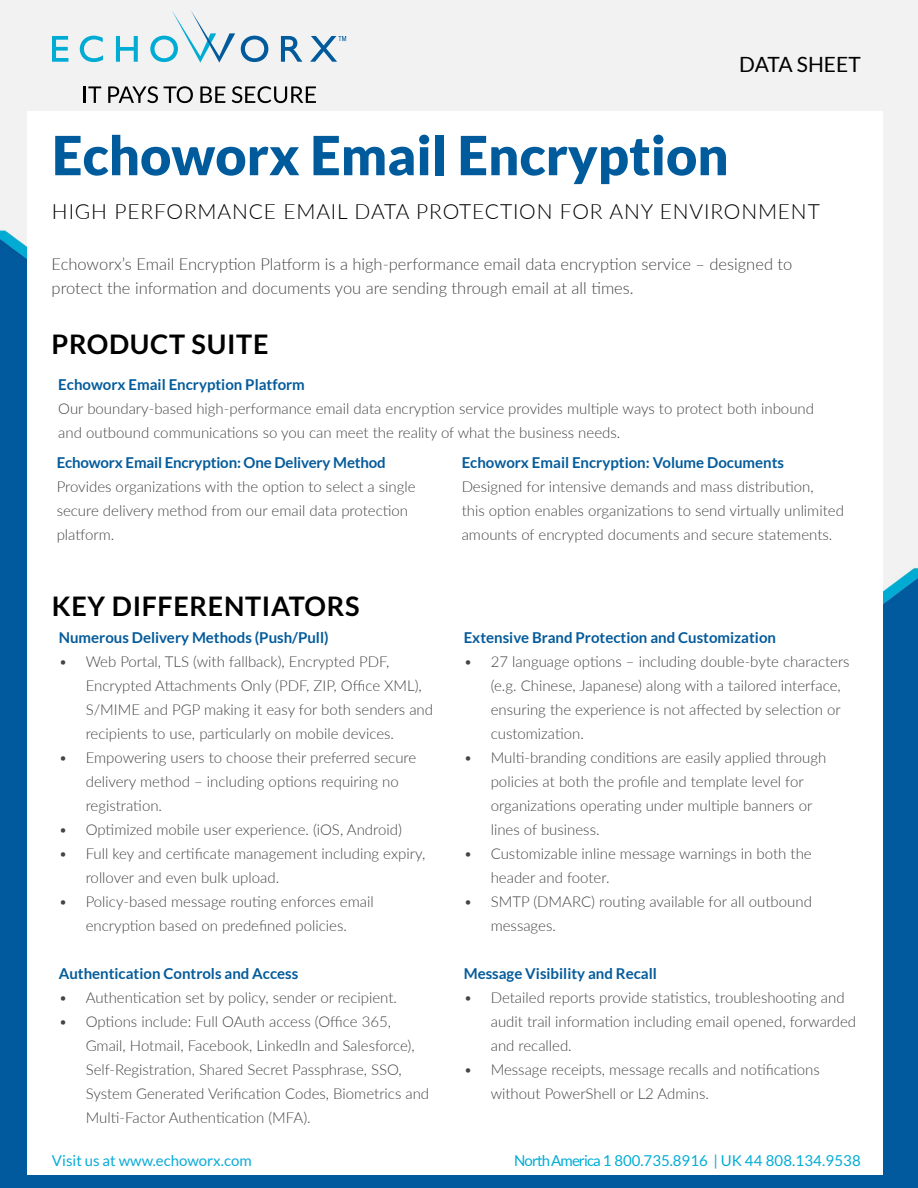
<style>
.page{position:relative;width:918px;height:1188px;background:#fff}
.page>*{position:absolute;margin:0;border:0;box-sizing:border-box;transform-origin:0 0}
.t1{font:900 54px "Lato";color:#005b9c}
.t2{font:700 27px "Lato";letter-spacing:.025em;color:#000101}
.t3{font:300 21px "Lato";letter-spacing:.04em;color:#000101}
.t4{font:21px "Lato";color:#000}
.t5{font:300 16.5px/24px "Lato";color:#444}
.t6{font:300 15px/24px "Lato";color:#444}
.t7{font:700 15px "Lato";color:#045b9b}
.t8{font:15px "Lato";color:#00add5}
.t9{font:15px "Lato";color:#0aacd7}
</style>
<div class="page">
<img style="left:0;top:0;width:918px;height:1188px">
<div style="left:27px;top:111px;width:856px;height:1063px;background:#fff"></div>
<svg style="left:52px;top:36px;width:16px;height:26px"></svg>
<svg style="left:80px;top:36px;width:23px;height:26px"></svg>
<svg style="left:116px;top:36px;width:22px;height:26px"></svg>
<svg style="left:241px;top:36px;width:27px;height:26px"></svg>
<svg style="left:281px;top:36px;width:21px;height:26px"></svg>
<svg style="left:150px;top:10px;width:85px;height:53px"></svg>
<svg style="left:310px;top:36px;width:36px;height:26px"></svg>
<hr style="left:83px;top:86px;width:3px;height:17px;background:#000">
<svg style="left:88px;top:86px;width:13px;height:17px"></svg>
<svg style="left:108px;top:86px;width:50px;height:17px"></svg>
<svg style="left:164px;top:86px;width:29px;height:17px"></svg>
<svg style="left:200px;top:86px;width:25px;height:17px"></svg>
<svg style="left:232px;top:86px;width:84px;height:17px"></svg>
<h3 class="t4" style="left:739px;top:53px;width:123px">DATA SHEET</h3>
<h1 class="t1" style="left:52px;top:124px;width:678px">Echoworx Email Encryption</h1>
<h3 class="t3" style="left:52px;top:197px;width:769px">HIGH PERFORMANCE EMAIL DATA PROTECTION FOR ANY ENVIRONMENT</h3>
<p class="t5" style="left:52px;top:251px;width:742px">Echoworx’s Email Encryption Platform is a high-performance email data encryption service – designed to protect the information and documents you are sending through email at all times.</p>
<h2 class="t2" style="left:52px;top:328px;width:218px">PRODUCT SUITE</h2>
<p class="t7" style="left:58px;top:376px;width:248px">Echoworx Email Encryption Platform</p>
<p class="t6" style="left:58px;top:396px;width:757px">Our boundary-based high-performance email data encryption service provides multiple ways to protect both inbound and outbound communications so you can meet the reality of what the business needs.</p>
<p class="t7" style="left:57px;top:454px;width:331px">Echoworx Email Encryption: One Delivery Method</p>
<p class="t6" style="left:57px;top:474px;width:360px">Provides organizations with the option to select a single secure delivery method from our email data protection platform.</p>
<h2 class="t2" style="left:52px;top:590px;width:309px">KEY DIFFERENTIATORS</h2>
<p class="t7" style="left:59px;top:629px;width:271px">Numerous Delivery Methods (Push/Pull)</p>
<p class="t6" style="left:86px;top:649px;width:349px;text-indent:-27px">• Web Portal, TLS (with fallback), Encrypted PDF, Encrypted Attachments Only (PDF, ZIP, Office XML), S/MIME and PGP making it easy for both senders and recipients to use, particularly on mobile devices.</p>
<p class="t6" style="left:86px;top:745px;width:332px;text-indent:-27px">• Empowering users to choose their preferred secure delivery method – including options requiring no registration.</p>
<p class="t6" style="left:59px;top:817px;width:345px">• Optimized mobile user experience. (iOS, Android)</p>
<p class="t6" style="left:86px;top:841px;width:341px;text-indent:-27px">• Full key and certificate management including expiry, rollover and even bulk upload.</p>
<p class="t6" style="left:59px;top:889px;width:317px;text-align:center">• Policy-based message routing enforces email encryption based on predefined policies.</p>
<p class="t7" style="left:59px;top:965px;width:241px">Authentication Controls and Access</p>
<p class="t6" style="left:59px;top:985px;width:340px">• Authentication set by policy, sender or recipient.</p>
<p class="t6" style="left:86px;top:1009px;width:345px;text-indent:-27px">• Options include: Full OAuth access (Office 365, Gmail, Hotmail, Facebook, LinkedIn and Salesforce), Self-Registration, Shared Secret Passphrase, SSO, System Generated Verification Codes, Biometrics and Multi-Factor Authentication (MFA).</p>
<p class="t9" style="left:52px;top:1152px;width:201px">Visit us at www.echoworx.com</p>
<p class="t7" style="left:462px;top:454px;width:324px">Echoworx Email Encryption: Volume Documents</p>
<p class="t6" style="left:462px;top:474px;width:384px">Designed for intensive demands and mass distribution,<br>this option enables organizations to send virtually unlimited amounts of encrypted documents and secure statements.</p>
<p class="t7" style="left:464px;top:629px;width:314px">Extensive Brand Protection and Customization</p>
<p class="t6" style="left:491px;top:649px;width:360px;text-indent:-27px">• 27 language options – including double-byte characters (e.g. Chinese, Japanese) along with a tailored interface, ensuring the experience is not affected by selection or customization.</p>
<p class="t6" style="left:491px;top:745px;width:337px;text-indent:-27px">• Multi-branding conditions are easily applied through policies at both the profile and template level for organizations operating under multiple banners or lines of business.</p>
<p class="t6" style="left:491px;top:841px;width:323px;text-indent:-27px">• Customizable inline message warnings in both the header and footer.</p>
<p class="t6" style="left:491px;top:889px;width:323px;text-indent:-27px">• SMTP (DMARC) routing available for all outbound messages.</p>
<p class="t7" style="left:464px;top:965px;width:195px">Message Visibility and Recall</p>
<p class="t6" style="left:491px;top:985px;width:367px;text-indent:-27px">• Detailed reports provide statistics, troubleshooting and audit trail information including email opened, forwarded and recalled.</p>
<p class="t6" style="left:491px;top:1057px;width:331px;text-indent:-27px">• Message receipts, message recalls and notifications without PowerShell or L2 Admins.</p>
<p class="t8" style="left:514px;top:1152px;width:348px">North America 1 800.735.8916 | UK 44 808.134.9538</p>
</div>
